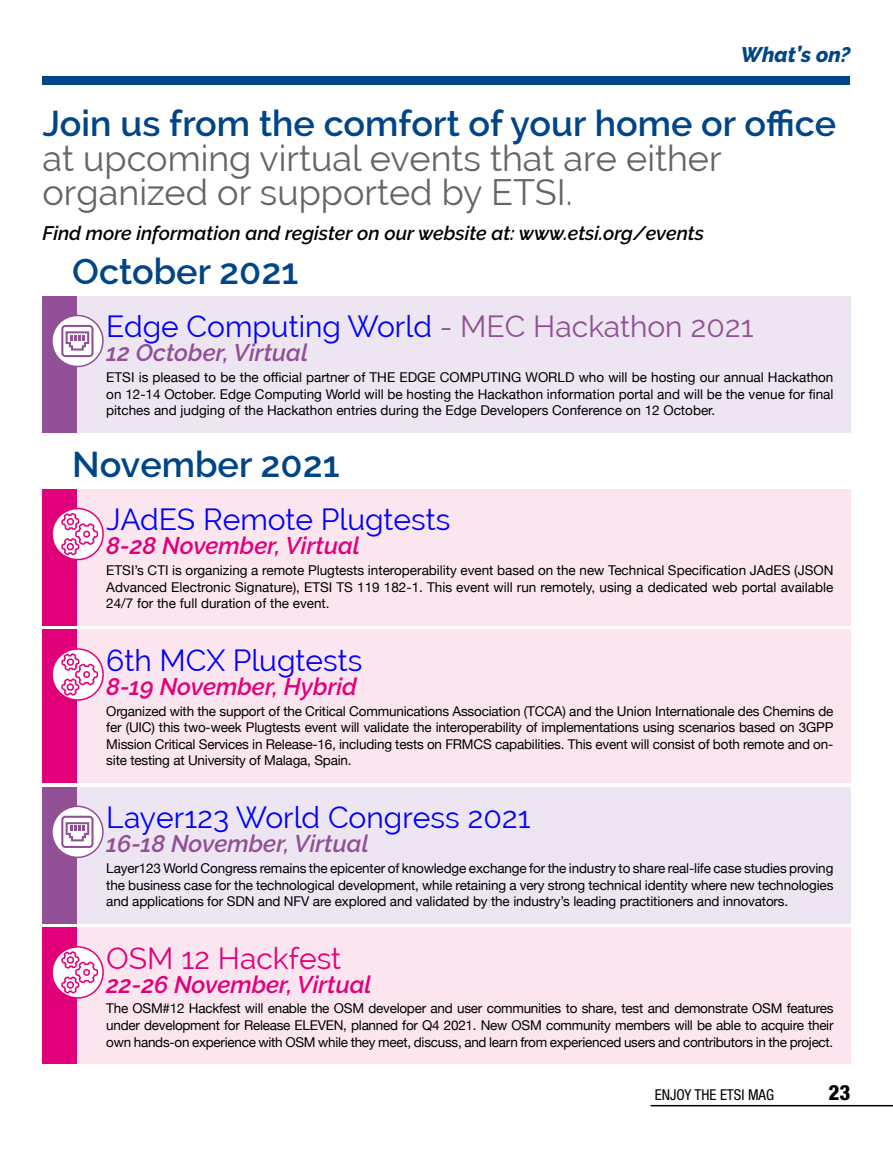
<style>
.page{position:relative;width:893px;height:1149px;background:#fff}
.page>*{position:absolute;margin:0;border:0;box-sizing:border-box;transform-origin:0 0}
.t1{font:36px/34.5px "Raleway";color:#646567}
.t2{font:600 36px "Raleway";color:#004587}
.t3{font:30px "Raleway";color:#00f}
.t4{font:30px "Raleway";color:#e2007a}
.t5{font:italic 600 24px "Raleway";color:#e2007a}
.t6{font:italic 600 24px "Raleway";color:#915096}
.t7{font:italic 800 21px "Raleway";color:#004587}
.t8{font:800 condensed 21px "Helvetica Neue";color:#000}
.t9{font:italic 600 19.5px "Raleway";color:#000}
.t10{font:condensed 15px "Helvetica Neue";color:#000}
.t11{font:13.5px/16.5px "Helvetica Neue";letter-spacing:-.01em;color:#000;text-align:justify}
.s1{color:#915096}
</style>
<div class="page">
<hr style="left:651px;top:1104px;width:242px;height:2px;background:#000">
<div style="left:43px;top:296px;width:34px;height:136px;background:#915096"></div>
<div style="left:77px;top:296px;width:773px;height:136px;background:#ede5f1"></div>
<svg style="left:52px;top:314px;width:52px;height:54px"></svg>
<div style="left:43px;top:629px;width:34px;height:153px;background:#e2007a"></div>
<div style="left:77px;top:629px;width:773px;height:153px;background:#fbe5ef"></div>
<svg style="left:52px;top:648px;width:52px;height:53px"></svg>
<div style="left:43px;top:927px;width:34px;height:136px;background:#e2007a"></div>
<div style="left:77px;top:927px;width:773px;height:136px;background:#fbe5ef"></div>
<svg style="left:52px;top:946px;width:52px;height:53px"></svg>
<div style="left:43px;top:489px;width:34px;height:136px;background:#e2007a"></div>
<div style="left:77px;top:489px;width:773px;height:136px;background:#fbe5ef"></div>
<svg style="left:52px;top:507px;width:52px;height:54px"></svg>
<div style="left:43px;top:787px;width:34px;height:136px;background:#915096"></div>
<div style="left:77px;top:787px;width:773px;height:136px;background:#ede5f1"></div>
<svg style="left:52px;top:805px;width:52px;height:54px"></svg>
<div style="left:43px;top:77px;width:807px;height:8px;background:#004587"></div>
<h3 class="t7" style="left:741px;top:43px;width:111px">What’s on?</h3>
<h1 class="t2" style="left:43px;top:103px;width:795px">Join us from the comfort of your home or office</h1>
<h1 class="t1" style="left:43px;top:140px;width:681px">at upcoming virtual events that are either organized or supported by ETSI.</h1>
<h3 class="t9" style="left:43px;top:221px;width:663px">Find more information and register on our website at: www.etsi.org/events</h3>
<h1 class="t2" style="left:72px;top:250px;width:227px">October 2021</h1>
<h2 class="t3" style="left:106px;top:309px;width:649px">Edge Computing World <span class="s1">- MEC Hackathon 2021</span></h2>
<h3 class="t6" style="left:106px;top:339px;width:203px">12 October, Virtual</h3>
<p class="t11" style="left:106px;top:370px;width:729px">ETSI is pleased to be the official partner of THE EDGE COMPUTING WORLD who will be hosting our annual Hackathon on 12-14 October. Edge Computing World will be hosting the Hackathon information portal and will be the venue for final pitches and judging of the Hackathon entries during the Edge Developers Conference on 12 October.</p>
<h1 class="t2" style="left:72px;top:443px;width:269px">November 2021</h1>
<h2 class="t3" style="left:106px;top:502px;width:346px">JAdES Remote Plugtests</h2>
<h3 class="t5" style="left:106px;top:532px;width:255px">8-28 November, Virtual</h3>
<p class="t11" style="left:106px;top:562px;width:729px">ETSI’s CTI is organizing a remote Plugtests interoperability event based on the new Technical Specification JAdES (JSON Advanced Electronic Signature), ETSI TS 119 182-1. This event will run remotely, using a dedicated web portal available 24/7 for the full duration of the event.</p>
<h2 class="t3" style="left:106px;top:642px;width:257px">6th MCX Plugtests</h2>
<h3 class="t5" style="left:106px;top:672px;width:252px">8-19 November, Hybrid</h3>
<p class="t11" style="left:106px;top:703px;width:729px">Organized with the support of the Critical Communications Association (TCCA) and the Union Internationale des Chemins de fer (UIC) this two-week Plugtests event will validate the interoperability of implementations using scenarios based on 3GPP Mission Critical Services in Release-16, including tests on FRMCS capabilities. This event will consist of both remote and on&shy;site testing at University of Malaga, Spain.</p>
<h2 class="t3" style="left:106px;top:800px;width:426px">Layer123 World Congress 2021</h2>
<h3 class="t6" style="left:106px;top:829px;width:264px">16-18 November, Virtual</h3>
<p class="t11" style="left:106px;top:860px;width:729px">Layer123 World Congress remains the epicenter of knowledge exchange for the industry to share real-life case studies proving the business case for the technological development, while retaining a very strong technical identity where new technologies and applications for SDN and NFV are explored and validated by the industry’s leading practitioners and innovators.</p>
<h2 class="t4" style="left:106px;top:940px;width:236px">OSM 12 Hackfest</h2>
<h3 class="t5" style="left:106px;top:970px;width:267px">22-26 November, Virtual</h3>
<p class="t11" style="left:106px;top:1000px;width:729px">The OSM#12 Hackfest will enable the OSM developer and user communities to share, test and demonstrate OSM features under development for Release ELEVEN, planned for Q4 2021. New OSM community members will be able to acquire their own hands-on experience with OSM while they meet, discuss, and learn from experienced users and contributors in the project.</p>
<p class="t10" style="left:655px;top:1085px;width:121px">ENJOY THE ETSI MAG</p>
<h3 class="t8" style="left:829px;top:1079px;width:23px">23</h3>
</div>
